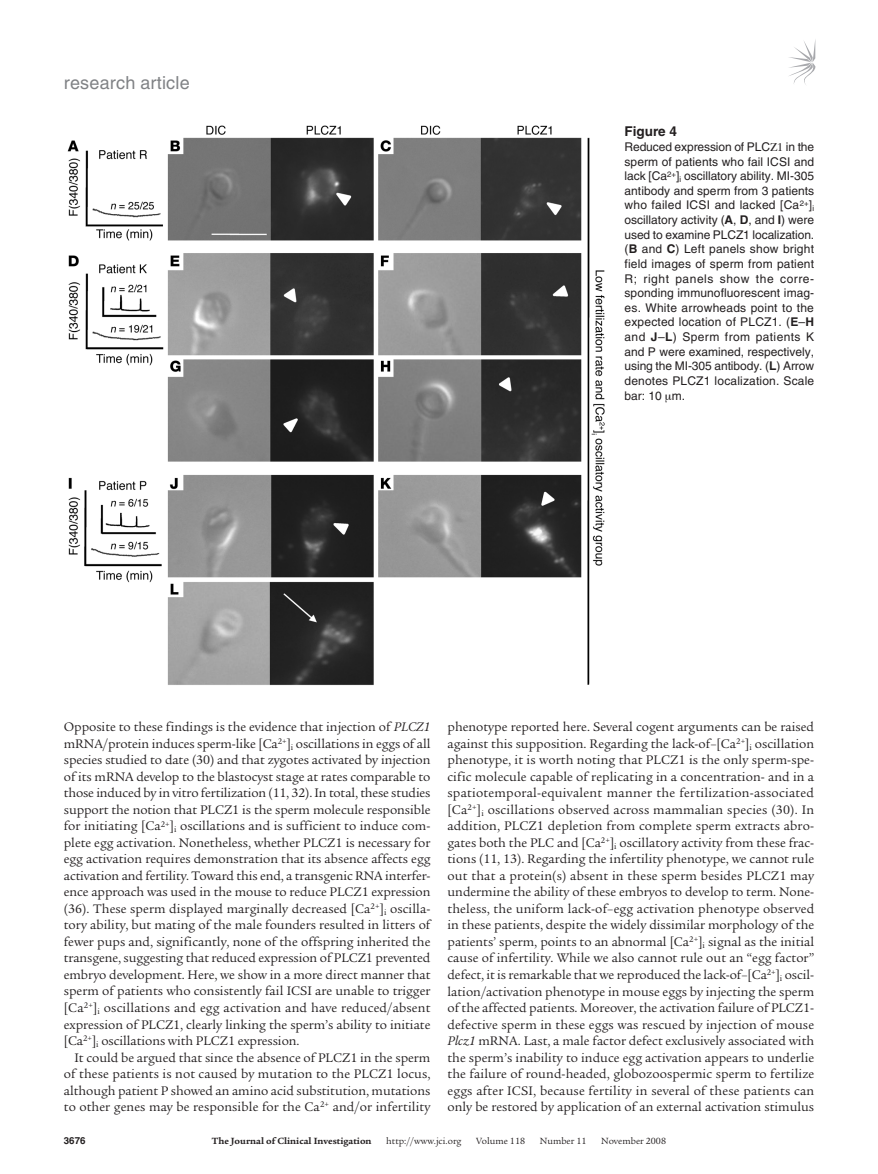
<style>
.page{position:relative;width:878px;height:1174px;background:#fff}
.page>*{position:absolute;margin:0;border:0;box-sizing:border-box;transform-origin:0 0}
.t1{font:18px "Helvetica LT Std";letter-spacing:.01em;color:#808285}
.t2{font:13.5px/16.5px "Legacy Serif Std";color:#231f20;text-align:justify}
.t3{font:700 13.5px "Helvetica LT Std";color:#231f20}
.t4{font:12px/14.7px "Helvetica LT Std";letter-spacing:-.005em;color:#231f20;text-align:justify}
.t5{font:9.75px "Legacy Serif Std";color:#231f20}
.t6{font:700 9.75px "Legacy Serif Std";color:#231f20}
.t7{font:700 9.75px "Helvetica LT Std";color:#231f20}
.s1{font-weight:700}
.s2{font-style:italic}
</style>
<div class="page">
<svg style="left:789px;top:41px;width:26px;height:44px"></svg>
<img style="left:67px;top:125px;width:538px;height:561px">
<h1 class="t1" style="left:64px;top:72px;width:127px">research article</h1>
<p class="t3" style="left:624px;top:123px;width:54px">Figure 4</p>
<p class="t4" style="left:624px;top:139px;width:147px">Reduced expression of PLC</p>
<p class="t4" style="left:624px;top:139px;width:191px;text-indent:161px">in the sperm of patients who fail ICSI and lack [Ca<sup>2+</sup>]<sub>i</sub> oscillatory ability. MI-305 antibody and sperm from 3 patients who failed ICSI and lacked [Ca<sup>2+</sup>]<sub>i </sub>oscillatory activity (<span class="s1">A</span>, <span class="s1">D</span>, and <span class="s1">I</span>) were used to examine PLCZ1 localization. (<span class="s1">B</span> and <span class="s1">C</span>) Left panels show bright field images of sperm from patient R; right panels show the corre&shy;sponding immunofluorescent imag&shy;es. White arrowheads point to the expected location of PLCZ1. (<span class="s1">E</span>–<span class="s1">H </span>and <span class="s1">J</span>–<span class="s1">L</span>) Sperm from patients K and P were examined, respectively, using the MI-305 antibody. (<span class="s1">L</span>) Arrow denotes PLCZ1 localization. Scale bar: 10 m.</p>
<p class="t2" style="left:64px;top:719px;width:368px">Opposite to these findings is the evidence that injection of <span class="s2">PLCZ1 </span>mRNA/protein induces sperm-like [Ca<sup>2+</sup>]<sub>i</sub> oscillations in eggs of all species studied to date (30) and that zygotes activated by injection of its mRNA develop to the blastocyst stage at rates comparable to those induced by in vitro fertilization (11, 32). In total, these studies support the notion that PLCZ1 is the sperm molecule responsible for initiating [Ca<sup>2+</sup>]<sub>i</sub> oscillations and is sufficient to induce com&shy;plete egg activation. Nonetheless, whether PLCZ1 is necessary for egg activation requires demonstration that its absence affects egg activation and fertility. Toward this end, a transgenic RNA interfer&shy;ence approach was used in the mouse to reduce PLCZ1 expression (36). These sperm displayed marginally decreased [Ca<sup>2+</sup>]<sub>i</sub> oscilla&shy;tory ability, but mating of the male founders resulted in litters of fewer pups and, significantly, none of the offspring inherited the transgene, suggesting that reduced expression of PLCZ1 prevented embryo development. Here, we show in a more direct manner that sperm of patients who consistently fail ICSI are unable to trigger [Ca<sup>2+</sup>]<sub>i</sub> oscillations and egg activation and have reduced/absent expression of PLCZ1, clearly linking the sperm’s ability to initiate [Ca<sup>2+</sup>]<sub>i</sub> oscillations with PLCZ1 expression.</p>
<p class="t2" style="left:64px;top:1049px;width:368px;text-indent:11px">It could be argued that since the absence of PLCZ1 in the sperm of these patients is not caused by mutation to the PLCZ1 locus, although patient P showed an amino acid substitution, mutations to other genes may be responsible for the Ca<sup>2+</sup> and/or infertility</p>
<p class="t2" style="left:447px;top:719px;width:368px">phenotype reported here. Several cogent arguments can be raised against this supposition. Regarding the lack-of–[Ca<sup>2+</sup>]<sub>i</sub> oscillation phenotype, it is worth noting that PLCZ1 is the only sperm-spe&shy;cific molecule capable of replicating in a concentration- and in a spatiotemporal-equivalent manner the fertilization-associated [Ca<sup>2+</sup>]<sub>i</sub> oscillations observed across mammalian species (30). In addition, PLCZ1 depletion from complete sperm extracts abro&shy;gates both the PLC and [Ca<sup>2+</sup>]<sub>i</sub> oscillatory activity from these frac&shy;tions (11, 13). Regarding the infertility phenotype, we cannot rule out that a protein(s) absent in these sperm besides PLCZ1 may undermine the ability of these embryos to develop to term. None&shy;theless, the uniform lack-of–egg activation phenotype observed in these patients, despite the widely dissimilar morphology of the patients’ sperm, points to an abnormal [Ca<sup>2+</sup>]<sub>i</sub> signal as the initial cause of infertility. While we also cannot rule out an “egg factor” defect, it is remarkable that we reproduced the lack-of–[Ca<sup>2+</sup>]<sub>i</sub> oscil&shy;lation/activation phenotype in mouse eggs by injecting the sperm of the affected patients. Moreover, the activation failure of PLCZ1- defective sperm in these eggs was rescued by injection of mouse <span class="s2">Plcz1</span> mRNA. Last, a male factor defect exclusively associated with the sperm’s inability to induce egg activation appears to underlie the failure of round-headed, globozoospermic sperm to fertilize eggs after ICSI, because fertility in several of these patients can only be restored by application of an external activation stimulus</p>
<p class="t7" style="left:64px;top:1134px;width:23px">3676</p>
<p class="t6" style="left:212px;top:1135px;width:161px">The Journal of Clinical Investigation</p>
<p class="t5" style="left:386px;top:1135px;width:77px">http://www.jci.org</p>
<p class="t5" style="left:476px;top:1135px;width:50px">Volume 118</p>
<p class="t5" style="left:540px;top:1135px;width:48px">Number 11</p>
<p class="t5" style="left:601px;top:1135px;width:66px">November 2008</p>
</div>
